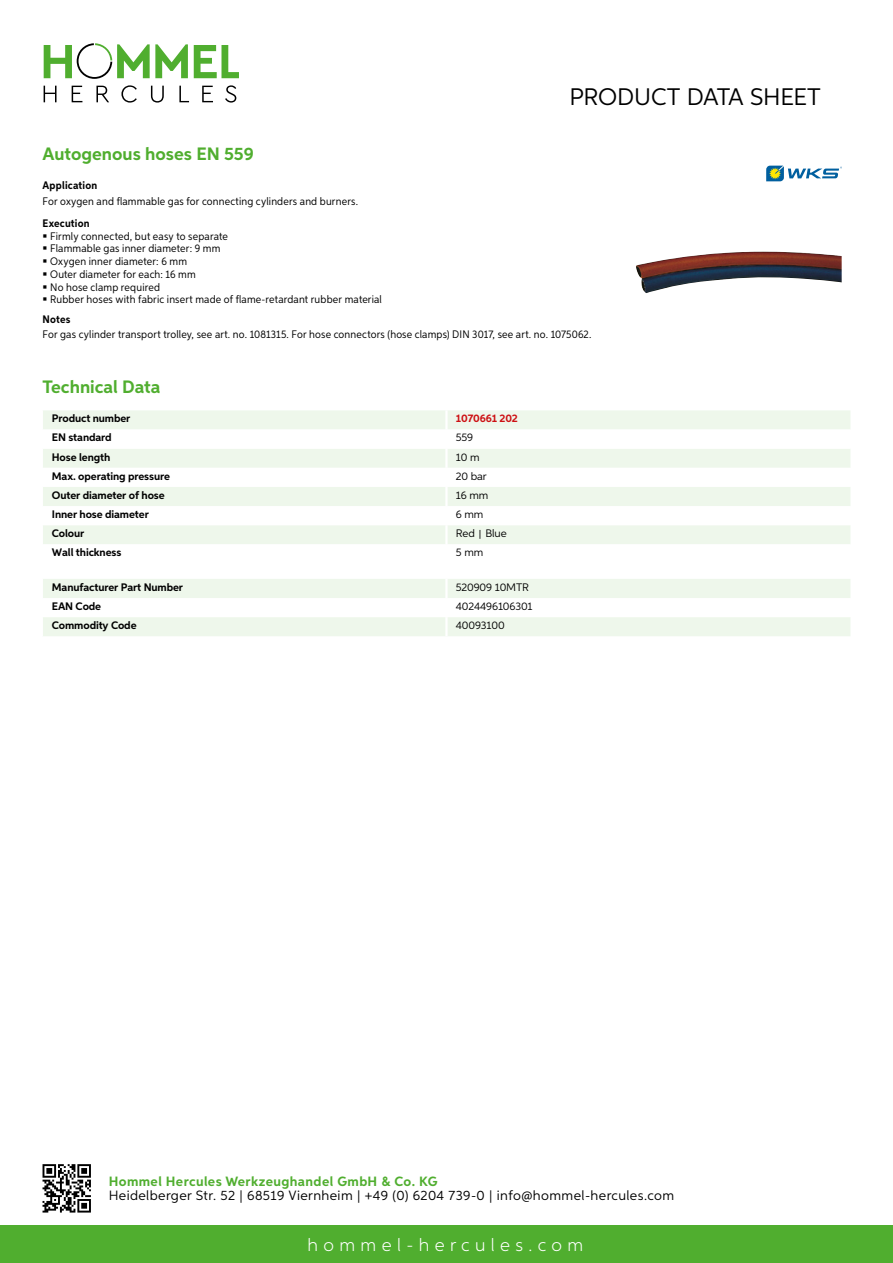
<style>
.page{position:relative;width:893px;height:1263px;background:#fff}
.page>*{position:absolute;margin:0;border:0;box-sizing:border-box;transform-origin:0 0}
.t1{font:24px "Aspira";letter-spacing:-.01em;color:#000}
.t2{font:700 18px "Aspira";color:#50ae2f}
.t3{font:300 18px "Aspira";letter-spacing:.3em;color:#fff}
.t4{font:13.5px "Aspira";letter-spacing:.03em;color:#000}
.t5{font:700 13.5px "Aspira";letter-spacing:.03em;color:#50ae2f}
.t6{font:10.95px/12.8px "Aspira Nar";letter-spacing:.015em;color:#000}
.t7{font:700 10.95px "Aspira";letter-spacing:-.01em;color:#000}
.t8{font:10.95px "Aspira";letter-spacing:-.01em;color:#000}
.t9{font:700 10.95px "Aspira Nar";letter-spacing:.015em;color:#000}
.t10{font:700 10.95px "Aspira";letter-spacing:-.01em;color:#cd1013}
.s1{font-family:"Wuerth Global";font-size:10.5px}
</style>
<div class="page">
<div style="left:0;top:1226px;width:893px;height:37px;background:#50ae2f"></div>
<svg style="left:43px;top:1164px;width:48px;height:48px"></svg>
<svg style="left:194px;top:45px;width:45px;height:33px"></svg>
<svg style="left:44px;top:43px;width:144px;height:36px"></svg>
<svg style="left:44px;top:86px;width:13px;height:16px"></svg>
<svg style="left:72px;top:86px;width:10px;height:16px"></svg>
<svg style="left:96px;top:86px;width:13px;height:16px"></svg>
<svg style="left:121px;top:85px;width:16px;height:18px"></svg>
<svg style="left:151px;top:86px;width:13px;height:17px"></svg>
<svg style="left:179px;top:86px;width:10px;height:16px"></svg>
<svg style="left:202px;top:86px;width:11px;height:16px"></svg>
<svg style="left:225px;top:85px;width:11px;height:18px"></svg>
<div style="left:43px;top:410px;width:807px;height:19px;background:#eef7eb"></div>
<svg style="left:43px;top:449px;width:807px;height:95px;fill:#eef7eb"></svg>
<hr style="left:445px;top:410px;width:3px;height:19px;background:#fff">
<hr style="left:445px;top:449px;width:3px;height:19px;background:#fff">
<hr style="left:445px;top:468px;width:3px;height:19px;background:#fff">
<hr style="left:445px;top:487px;width:3px;height:19px;background:#fff">
<hr style="left:445px;top:506px;width:3px;height:19px;background:#fff">
<hr style="left:445px;top:525px;width:3px;height:19px;background:#fff">
<svg style="left:43px;top:579px;width:807px;height:57px"></svg>
<hr style="left:445px;top:617px;width:3px;height:19px;background:#fff">
<img style="left:636px;top:252px;width:206px;height:41px">
<svg style="left:766px;top:166px;width:76px;height:15px"></svg>
<h1 class="t1" style="left:569px;top:82px;width:253px">Product data sh eet</h1>
<h2 class="t2" style="left:43px;top:142px;width:213px">Autogenous hoses EN 559</h2>
<p class="t9" style="left:43px;top:179px;width:56px">Application</p>
<p class="t6" style="left:43px;top:194px;width:317px">For oxygen and flammable gas for connecting cylinders and burners.</p>
<p class="t9" style="left:43px;top:216px;width:49px">Execution</p>
<p class="t6" style="left:50px;top:229px;width:333px">Firmly connected, but easy to separate<br>Flammable gas inner diameter: 9 mm<br>Oxygen inner diameter: 6 mm<br>Outer diameter for each: 16 mm<br>No hose clamp required<br>Rubber hoses with fabric insert made of flame-retardant rubber material</p>
<p class="t9" style="left:43px;top:312px;width:29px">Notes</p>
<p class="t6" style="left:43px;top:327px;width:550px">For gas cylinder transport trolley, see art. no. 1081315. For hose connectors (hose clamps) DIN 3017, see art. no. 1075062.</p>
<h2 class="t2" style="left:43px;top:376px;width:120px">Technical Data</h2>
<p class="t7" style="left:52px;top:412px;width:80px">Product number</p>
<p class="t10" style="left:456px;top:412px;width:64px">1070661 202</p>
<p class="t7" style="left:52px;top:431px;width:61px">EN standard</p>
<p class="t8" style="left:456px;top:431px;width:19px">559</p>
<p class="t7" style="left:52px;top:450px;width:60px">Hose length</p>
<p class="t8" style="left:456px;top:450px;width:25px">10 m</p>
<p class="t7" style="left:52px;top:469px;width:120px">Max. operating pressure</p>
<p class="t8" style="left:456px;top:469px;width:32px">20 bar</p>
<p class="t7" style="left:52px;top:488px;width:114px">Outer diameter of hose</p>
<p class="t8" style="left:456px;top:488px;width:34px">16 mm</p>
<p class="t7" style="left:52px;top:507px;width:98px">Inner hose diameter</p>
<p class="t8" style="left:456px;top:508px;width:29px">6 mm</p>
<p class="t7" style="left:52px;top:527px;width:34px">Colour</p>
<p class="t8" style="left:456px;top:527px;width:52px">Red <span class="s1">|</span> Blue</p>
<p class="t7" style="left:52px;top:546px;width:71px">Wall thickness</p>
<p class="t8" style="left:456px;top:546px;width:29px">5 mm</p>
<p class="t7" style="left:52px;top:580px;width:133px">Manufacturer Part Number</p>
<p class="t8" style="left:456px;top:580px;width:68px">520909 10MTR</p>
<p class="t7" style="left:52px;top:599px;width:51px">EAN Code</p>
<p class="t8" style="left:456px;top:599px;width:78px">4024496106301</p>
<p class="t7" style="left:52px;top:618px;width:86px">Commodity Code</p>
<p class="t8" style="left:456px;top:619px;width:50px">40093100</p>
<p class="t5" style="left:109px;top:1172px;width:330px">Hommel Hercules Werkzeughandel GmbH &amp; Co. KG</p>
<p class="t4" style="left:109px;top:1187px;width:567px">Heidelberger Str. 52 | 68519 Viernheim | +49 (0) 6204 739-0 | info@hommel-hercules.com</p>
<h2 class="t3" style="left:307px;top:1234px;width:277px">hommel-hercules.com</h2>
</div>
